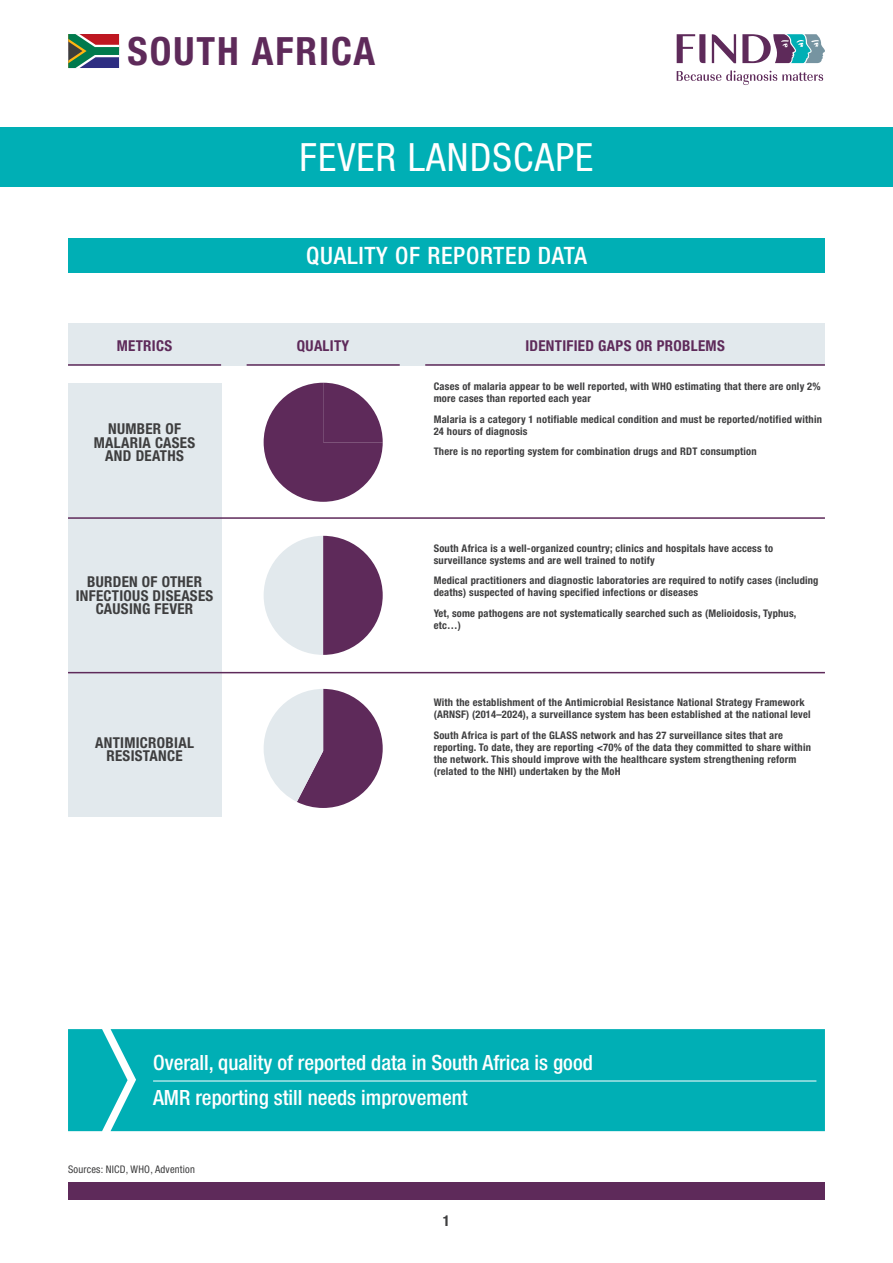
<style>
.page{position:relative;width:893px;height:1263px;background:#fff}
.page>*{position:absolute;margin:0;border:0;box-sizing:border-box;transform-origin:0 0}
.t1{font:condensed 39px "Helvetica Neue LT Pro";letter-spacing:.03em;color:#fff}
.t2{font:700 condensed 39px "Helvetica Neue LT Pro";letter-spacing:.05em;color:#5e2a5a}
.t3{font:500 condensed 24px "Helvetica Neue LT Pro";letter-spacing:.03em;color:#fff}
.t4{font:500 condensed 21px "Helvetica Neue LT Pro";color:#fff}
.t5{font:700 condensed 15px/13.5px "Helvetica Neue LT Pro";letter-spacing:.02em;color:#3e3e3f;text-align:center}
.t6{font:700 condensed 15px "Helvetica Neue LT Pro";letter-spacing:.02em;color:#5e2a5a}
.t7{font:700 condensed 10.5px/12px "Helvetica Neue LT Pro";letter-spacing:.02em;color:#3e3e3f}
.t8{font:condensed 10.5px "Helvetica Neue LT Pro";letter-spacing:.02em;color:#3e3e3f}
</style>
<div class="page">
<div style="left:68px;top:1182px;width:757px;height:17px;background:#5e2a5a"></div>
<svg style="left:677px;top:70px;width:146px;height:15px"></svg>
<svg style="left:712px;top:34px;width:24px;height:29px"></svg>
<svg style="left:677px;top:34px;width:28px;height:29px"></svg>
<svg style="left:742px;top:34px;width:83px;height:29px"></svg>
<div style="left:0;top:128px;width:893px;height:59px;background:#00afb5"></div>
<svg style="left:68px;top:34px;width:51px;height:34px;background:#5f655f"></svg>
<div style="left:68px;top:238px;width:757px;height:34px;background:#00afb5"></div>
<div style="left:68px;top:323px;width:757px;height:43px;background:#e2e9ed"></div>
<div style="left:68px;top:383px;width:153px;height:433px;background:#e2e9ed"></div>
<hr style="left:68px;top:364px;width:153px;height:2px;background:#5e2a5a">
<hr style="left:247px;top:364px;width:153px;height:2px;background:#5e2a5a">
<hr style="left:425px;top:364px;width:400px;height:2px;background:#5e2a5a">
<hr style="left:68px;top:517px;width:757px;height:2px;background:#5e2a5a">
<hr style="left:68px;top:672px;width:757px;height:1px;background:#5e2a5a">
<svg style="left:264px;top:383px;width:119px;height:119px"></svg>
<svg style="left:264px;top:536px;width:119px;height:119px"></svg>
<svg style="left:264px;top:689px;width:119px;height:119px"></svg>
<div style="left:128px;top:1029px;width:697px;height:102px;background:#00afb5"></div>
<svg style="left:68px;top:1029px;width:60px;height:102px;background:#1fb8bd"></svg>
<hr style="left:153px;top:1080px;width:663px;height:1px;background:#fff">
<h1 class="t2" style="left:128px;top:27px;width:249px">SOUTH AFRICA</h1>
<h1 class="t1" style="left:300px;top:135px;width:295px">FEVER LANDSCAPE</h1>
<p class="t6" style="left:117px;top:336px;width:57px">METRICS</p>
<p class="t5" style="left:94px;top:422px;width:103px">NUMBER OF<br>MALARIA CASES<br>AND DEATHS</p>
<p class="t5" style="left:76px;top:575px;width:139px">BURDEN OF OTHER<br>INFECTIOUS DISEASES<br>CAUSING FEVER</p>
<p class="t5" style="left:95px;top:735px;width:100px">ANTIMICROBIAL<br>RESISTANCE</p>
<p class="t3" style="left:306px;top:241px;width:282px">QUALITY OF REPORTED DATA</p>
<p class="t6" style="left:297px;top:336px;width:54px">QUALITY</p>
<p class="t6" style="left:525px;top:336px;width:201px">IDENTIFIED GAPS OR PROBLEMS</p>
<p class="t7" style="left:434px;top:380px;width:388px">Cases of malaria appear to be well reported, with WHO estimating that there are only 2% more cases than reported each year</p>
<p class="t7" style="left:434px;top:413px;width:390px">Malaria is a category 1 notifiable medical condition and must be reported/notified within<br>24 hours of diagnosis</p>
<p class="t7" style="left:434px;top:445px;width:324px">There is no reporting system for combination drugs and RDT consumption</p>
<p class="t7" style="left:434px;top:542px;width:341px">South Africa is a well-organized country; clinics and hospitals have access to surveillance systems and are well trained to notify</p>
<p class="t7" style="left:434px;top:574px;width:386px">Medical practitioners and diagnostic laboratories are required to notify cases (including deaths) suspected of having specified infections or diseases</p>
<p class="t7" style="left:434px;top:607px;width:364px">Yet, some pathogens are not systematically searched such as (Melioidosis, Typhus, etc…)</p>
<p class="t7" style="left:434px;top:696px;width:378px">With the establishment of the Antimicrobial Resistance National Strategy Framework (ARNSF) (2014–2024), a surveillance system has been established at the national level</p>
<p class="t7" style="left:434px;top:729px;width:379px">South Africa is part of the GLASS network and has 27 surveillance sites that are reporting. To date, they are reporting &lt;70% of the data they committed to share within the network. This should improve with the healthcare system strengthening reform (related to the NHI) undertaken by the MoH</p>
<p class="t4" style="left:153px;top:1050px;width:441px">Overall, quality of reported data in South Africa is good</p>
<p class="t4" style="left:153px;top:1085px;width:316px">AMR reporting still needs improvement</p>
<p class="t8" style="left:68px;top:1163px;width:128px">Sources: NICD, WHO, Advention</p>
<h3 class="t5" style="left:443px;top:1213px;width:9px">1</h3>
</div>
